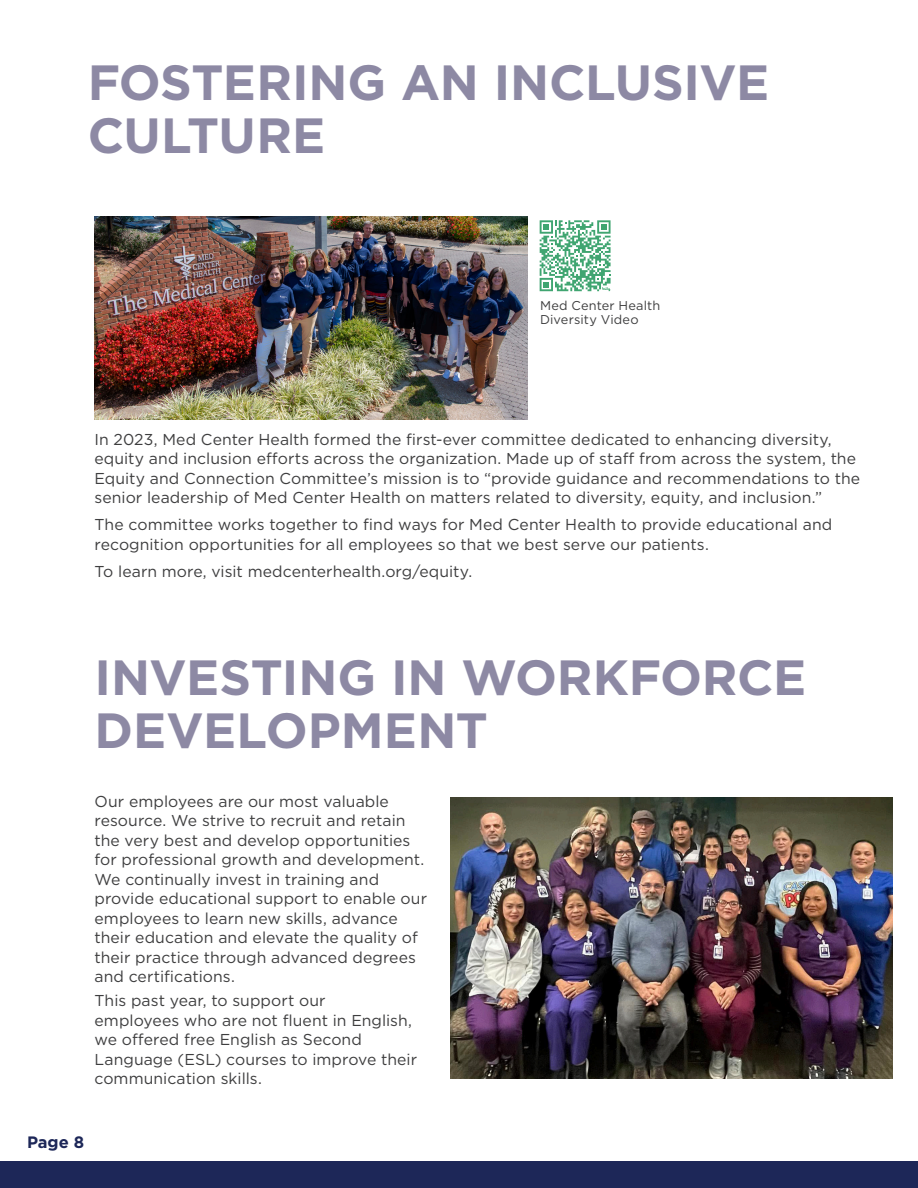
<style>
.page{position:relative;width:918px;height:1188px;background:#fff}
.page>*{position:absolute;margin:0;border:0;box-sizing:border-box;transform-origin:0 0}
.t1{font:700 49.5px/52.5px "Gotham";letter-spacing:-.005em;color:#8d89a4}
.t2{font:700 16.5px "Gotham";color:#1d2758}
.t3{font:15.75px/19.5px "Gotham";letter-spacing:.005em;color:#3e3e3f}
.t4{font:12.75px "Gotham";letter-spacing:.015em;color:#3e3e3f}
</style>
<div class="page">
<div style="left:0;top:1161px;width:918px;height:27px;background:#1d2758"></div>
<img style="left:94px;top:217px;width:433px;height:202px">
<img style="left:450px;top:797px;width:442px;height:281px">
<svg style="left:540px;top:220px;width:71px;height:71px"></svg>
<p class="t1" style="left:88px;top:56px;width:683px">FOSTERING AN INCLUSIVE<br>CULTURE</p>
<p class="t4" style="left:540px;top:298px;width:122px">Med Center Health</p>
<p class="t4" style="left:540px;top:311px;width:100px">Diversity Video</p>
<p class="t3" style="left:94px;top:429px;width:767px">In 2023, Med Center Health formed the first-ever committee dedicated to enhancing diversity, equity and inclusion efforts across the organization. Made up of staff from across the system, the Equity and Connection Committee’s mission is to “provide guidance and recommendations to the senior leadership of Med Center Health on matters related to diversity, equity, and inclusion.”</p>
<p class="t3" style="left:94px;top:515px;width:739px">The committee works together to find ways for Med Center Health to provide educational and recognition opportunities for all employees so that we best serve our patients.</p>
<p class="t3" style="left:94px;top:561px;width:379px">To learn more, visit medcenterhealth.org/equity.</p>
<p class="t1" style="left:94px;top:651px;width:713px">INVESTING IN WORKFORCE<br>DEVELOPMENT</p>
<p class="t3" style="left:94px;top:791px;width:296px">Our employees are our most valuable</p>
<p class="t3" style="left:94px;top:811px;width:334px">resource. We strive to recruit and retain the very best and develop opportunities for professional growth and development.<br>We continually invest in training and provide educational support to enable our employees to learn new skills, advance their education and elevate the quality of their practice through advanced degrees and certifications.</p>
<p class="t3" style="left:94px;top:991px;width:233px">This past year, to support our</p>
<p class="t3" style="left:94px;top:1010px;width:324px">employees who are not fluent in English, we offered free English as Second Language (ESL) courses to improve their communication skills.</p>
<p class="t2" style="left:27px;top:1131px;width:59px">Page 8</p>
</div>
